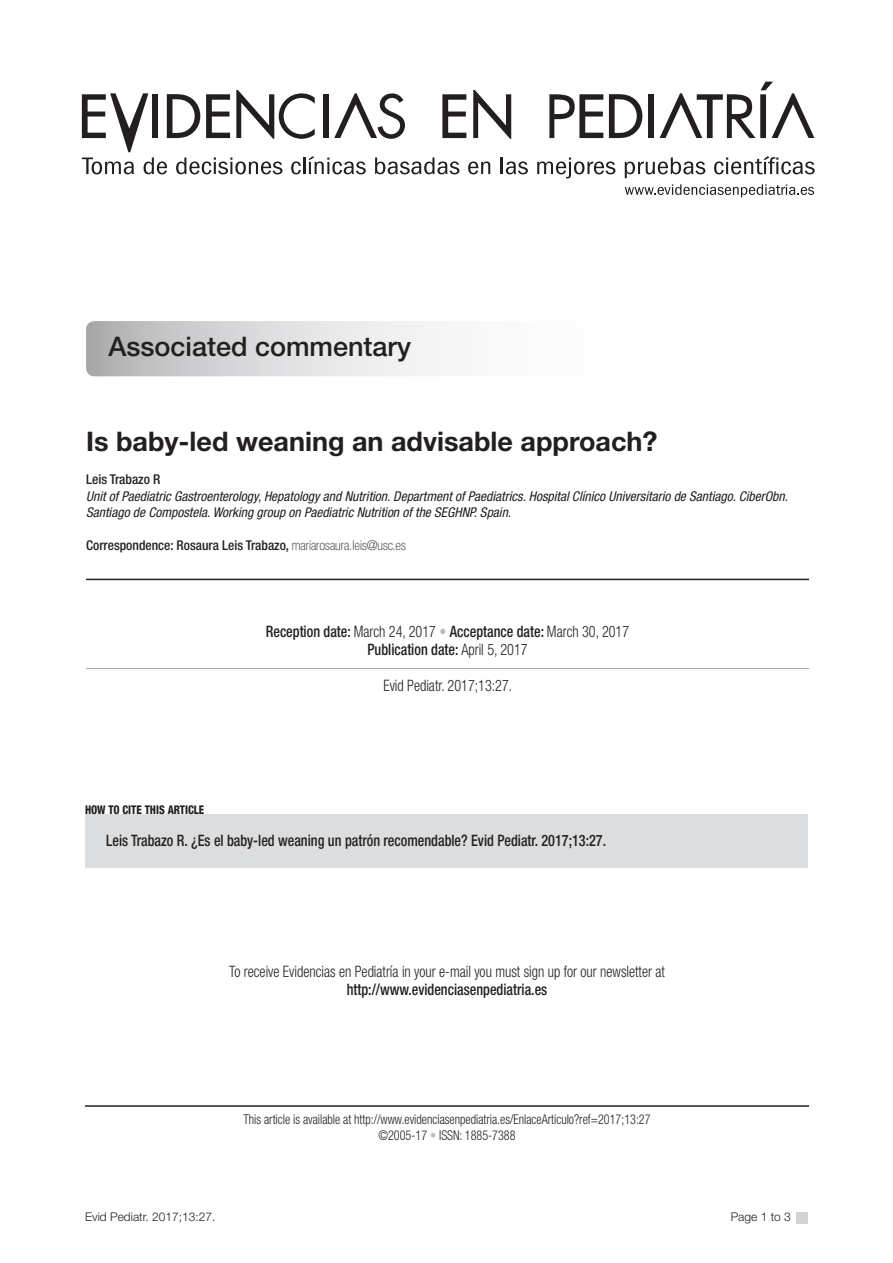
<style>
.page{position:relative;width:893px;height:1263px;background:#fff}
.page>*{position:absolute;margin:0;border:0;box-sizing:border-box;transform-origin:0 0}
.t1{font:700 27px "Helvetica Neue LT Std";color:#231f20}
.t2{font:500 27px "Helvetica Neue";color:#231f20}
.t3{font:500 condensed 15.75px "Helvetica Neue LT Std";color:#231f20;scale:.9 1}
.t4{font:300 condensed 15.75px "Helvetica Neue LT Std";color:#231f20;scale:.9 1}
.t5{font:italic condensed 13.5px/16.5px "Helvetica Neue LT Std";color:#231f20}
.t6{font:300 condensed 13.5px/16.5px "Helvetica Neue LT Std";color:#231f20;text-align:center;scale:.9 1}
.t7{font:500 condensed 13.5px "Helvetica Neue LT Std";color:#231f20}
.t8{font:300 12px "Helvetica Neue";color:#231f20}
.t9{font:800 condensed 12px "Helvetica Neue LT Std";color:#231f20;scale:.9 1}
.s1{font-weight:100}
.s2{font-weight:300}
.s3{font-weight:300;color:#bcbdc0}
.s4{color:#bcbdc0}
</style>
<div class="page">
<div style="left:797px;top:1212px;width:11px;height:11px;background:#d1d2d4"></div>
<svg style="left:537px;top:158px;width:78px;height:20px"></svg>
<svg style="left:625px;top:157px;width:80px;height:21px"></svg>
<svg style="left:714px;top:156px;width:101px;height:18px"></svg>
<svg style="left:625px;top:184px;width:189px;height:13px"></svg>
<svg style="left:549px;top:94px;width:54px;height:44px"></svg>
<div style="left:648px;top:94px;width:6px;height:44px;background:#231f20"></div>
<svg style="left:609px;top:94px;width:33px;height:44px"></svg>
<svg style="left:660px;top:82px;width:154px;height:56px"></svg>
<svg style="left:82px;top:90px;width:446px;height:84px"></svg>
<svg style="left:86px;top:321px;width:723px;height:55px"></svg>
<hr style="left:86px;top:579px;width:723px;height:1px;background:#231f20">
<hr style="left:86px;top:668px;width:723px;height:1px;background:#a8a9ad">
<div style="left:85px;top:814px;width:723px;height:53px;background:#dcdddf"></div>
<hr style="left:85px;top:1105px;width:724px;height:2px;background:#231f20">
<p class="t2" style="left:108px;top:330px;width:304px">Associated commentary</p>
<p class="t1" style="left:86px;top:425px;width:573px">Is baby-led weaning an advisable approach?</p>
<p class="t7" style="left:86px;top:472px;width:76px">Leis Trabazo R</p>
<p class="t5" style="left:86px;top:488px;width:703px">Unit of Paediatric Gastroenterology, Hepatology and Nutrition. Department of Paediatrics. Hospital Clínico Universitario de Santiago. CiberObn.<br>Santiago de Compostela. Working group on Paediatric Nutrition of the SEGHNP. Spain.</p>
<p class="t7" style="left:86px;top:538px;width:321px">Correspondence: Rosaura Leis Trabazo, <span class="s1">mariarosaura.leis@usc.es</span></p>
<p class="t9" style="left:85px;top:803px;width:134px">HOW TO CITE THIS ARTICLE</p>
<p class="t3" style="left:266px;top:622px;width:405px">Reception date: <span class="s2">March 24, 2017</span> <span class="s3">•</span> Acceptance date: <span class="s2">March 30, 2017</span></p>
<p class="t3" style="left:367px;top:640px;width:179px">Publication date: <span class="s2">April 5, 2017</span></p>
<p class="t4" style="left:383px;top:677px;width:145px">Evid Pediatr. 2017;13:27.</p>
<p class="t3" style="left:106px;top:831px;width:557px">Leis Trabazo R. ¿Es el baby-led weaning un patrón recomendable? Evid Pediatr. 2017;13:27.</p>
<p class="t4" style="left:229px;top:962px;width:486px">To receive Evidencias en Pediatría in your e-mail you must sign up for our newsletter at</p>
<p class="t3" style="left:347px;top:979px;width:224px">http://www.evidenciasenpediatria.es</p>
<p class="t6" style="left:243px;top:1111px;width:454px">This article is available at http://www.evidenciasenpediatria.es/EnlaceArticulo?ref=2017;13:27 ©2005-17 <span class="s4">•</span> ISSN: 1885-7388</p>
<p class="t8" style="left:85px;top:1210px;width:132px">Evid Pediatr. 2017;13:27.</p>
<p class="t8" style="left:731px;top:1210px;width:62px">Page 1 to 3</p>
</div>
